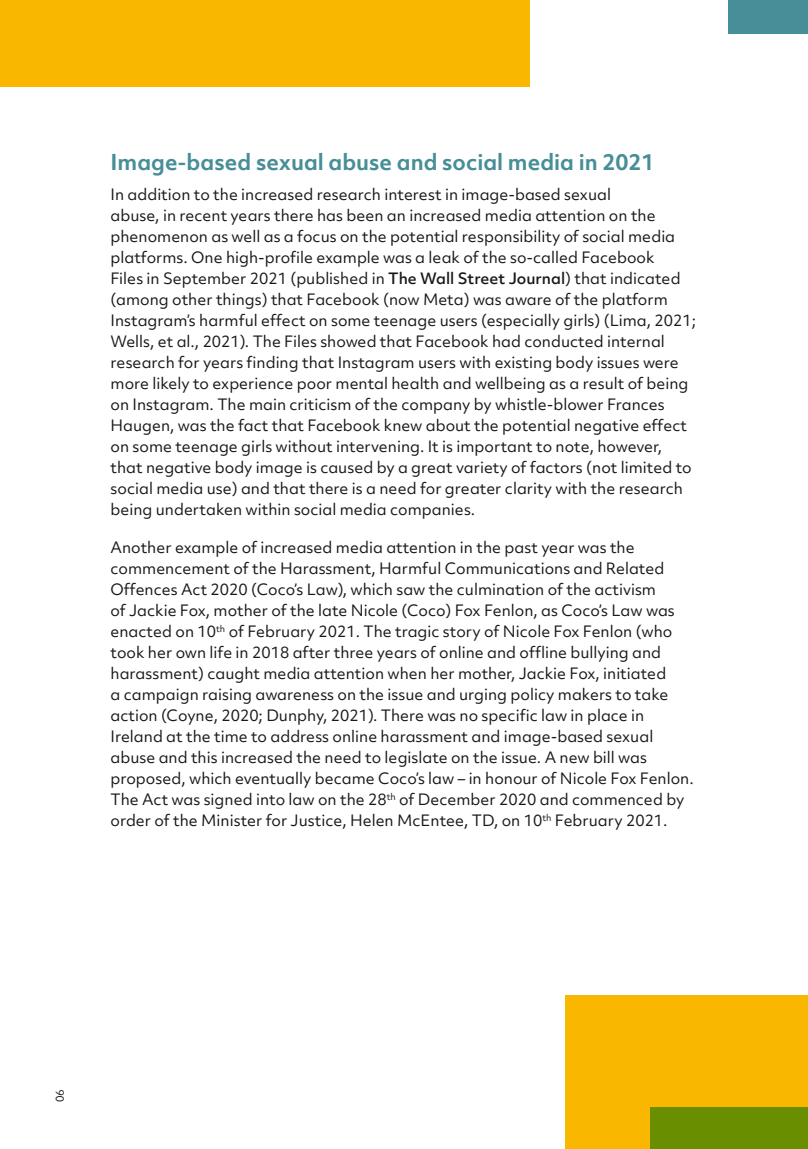
<style>
.page{position:relative;width:808px;height:1149px;background:#fff}
.page>*{position:absolute;margin:0;border:0;box-sizing:border-box;transform-origin:0 0}
.H2_Green{font:700 21px "Objektiv Mk 2";color:#478e98}
.Body_0-0__4{font:15px/21px "Objektiv Mk 2";color:#1a171c}
.t1{font:10.5px "Objektiv Mk 2";color:#1a171c}
.s1{font-weight:500}
</style>
<div class="page">
<div style="left:729px;top:0;width:79px;height:34px;background:#478e98"></div>
<div style="left:0;top:0;width:529px;height:87px;background:#fab700"></div>
<div style="left:565px;top:995px;width:243px;height:153px;background:#fab700"></div>
<div style="left:651px;top:1106px;width:157px;height:42px;background:#698e00"></div>
<p class="H2_Green" style="left:111px;top:147px;width:545px">Image-based sexual abuse and social media in 2021</p>
<p class="Body_0-0__4" style="left:111px;top:183px;width:587px">In addition to the increased research interest in image-based sexual<br>abuse, in recent years there has been an increased media attention on the phenomenon as well as a focus on the potential responsibility of social media platforms. One high-profile example was a leak of the so-called Facebook<br>Files in September 2021 (published in <span class="s1">The Wall Street Journal</span>) that indicated (among other things) that Facebook (now Meta) was aware of the platform Instagram’s harmful effect on some teenage users (especially girls) (Lima, 2021; Wells, et al., 2021). The Files showed that Facebook had conducted internal research for years finding that Instagram users with existing body issues were more likely to experience poor mental health and wellbeing as a result of being on Instagram. The main criticism of the company by whistle-blower Frances Haugen, was the fact that Facebook knew about the potential negative effect on some teenage girls without intervening. It is important to note, however, that negative body image is caused by a great variety of factors (not limited to social media use) and that there is a need for greater clarity with the research being undertaken within social media companies.</p>
<p class="Body_0-0__4" style="left:111px;top:536px;width:585px">Another example of increased media attention in the past year was the commencement of the Harassment, Harmful Communications and Related Offences Act 2020 (Coco’s Law), which saw the culmination of the activism<br>of Jackie Fox, mother of the late Nicole (Coco) Fox Fenlon, as Coco’s Law was enacted on 10<sup>th</sup> of February 2021. The tragic story of Nicole Fox Fenlon (who took her own life in 2018 after three years of online and offline bullying and harassment) caught media attention when her mother, Jackie Fox, initiated<br>a campaign raising awareness on the issue and urging policy makers to take action (Coyne, 2020; Dunphy, 2021). There was no specific law in place in Ireland at the time to address online harassment and image-based sexual abuse and this increased the need to legislate on the issue. A new bill was proposed, which eventually became Coco’s law – in honour of Nicole Fox Fenlon.<br>The Act was signed into law on the 28<sup>th</sup> of December 2020 and commenced by order of the Minister for Justice, Helen McEntee, TD, on 10<sup>th</sup> February 2021.</p>
<p class="t1" style="left:53px;top:1102px;width:15px;rotate:-90deg">06</p>
</div>
